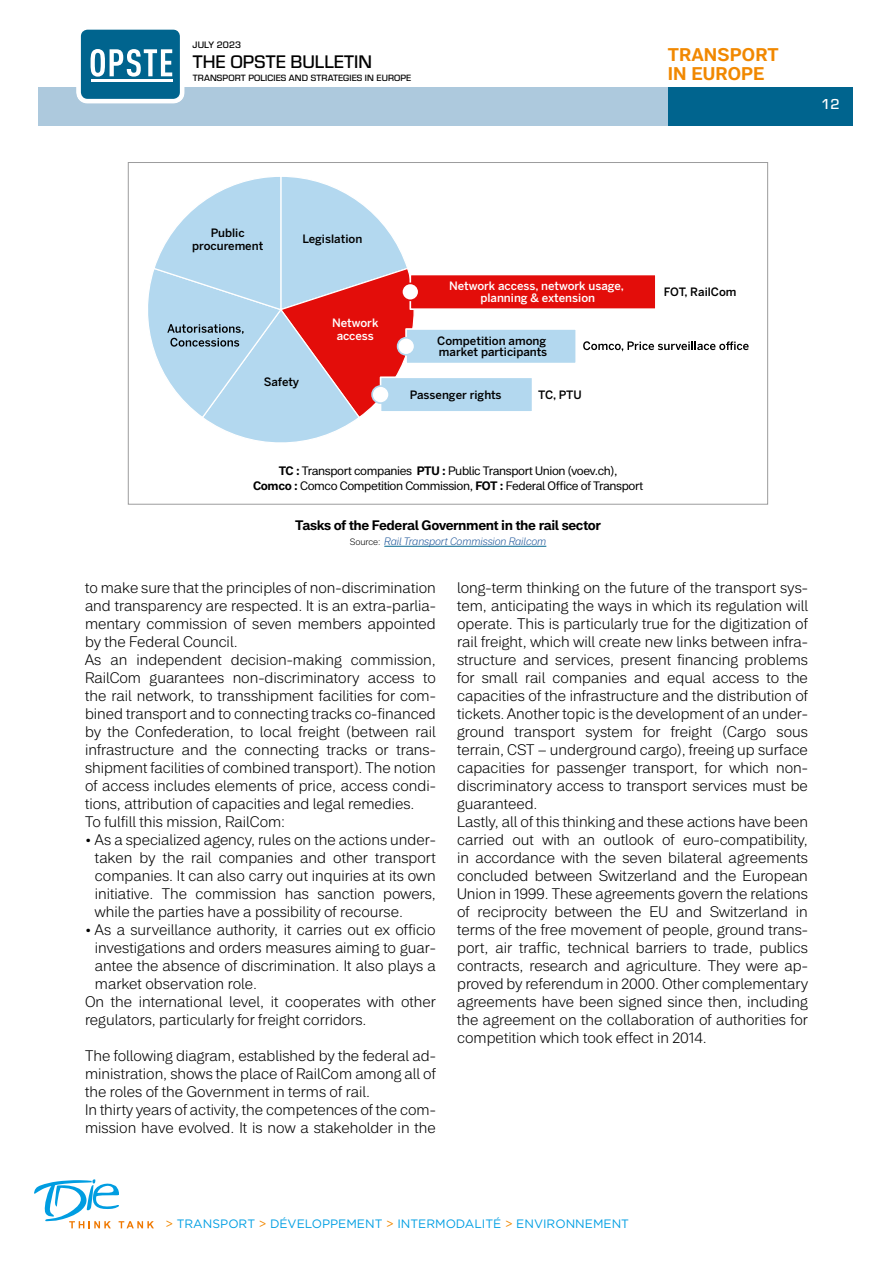
<style>
.page{position:relative;width:893px;height:1263px;background:#fff}
.page>*{position:absolute;margin:0;border:0;box-sizing:border-box;transform-origin:0 0}
.t1{font:500 18.9px "Eurostile";color:#000}
.t2{font:700 18px/19.5px "Peter";letter-spacing:.01em;color:#f18800}
.List_Paragraph{font:300 15px/18px "Peter";color:#000;text-align:justify}
.t3{font:500 15px "Eurostile";color:#fff}
.Légende_gras{font:700 13.5px "Peter";letter-spacing:-.03em;color:#000}
.t4{font:12.15px "Gotham";color:#009fe3}
.Légende_gras-2{font:12px/15px "Peter";letter-spacing:-.03em;color:#000;text-align:center}
.t5{font:500 11.55px/13.8px "Benton Sans";color:#000;text-align:center}
.t6{font:500 11.55px/13.8px "Benton Sans";color:#fff;text-align:center}
.t7{font:italic 300 10.5px "Peter";letter-spacing:-.01em;color:#22599b}
.t8{font:500 9.75px "Eurostile";letter-spacing:.01em;color:#000}
.t9{font:500 9.45px "Eurostile";letter-spacing:.01em;color:#000}
.s1{font-weight:700}
.s2{font-style:normal;font-size:9px;color:#000}
.s3{color:#f18800}
</style>
<div class="page">
<div style="left:38px;top:88px;width:770px;height:38px;background:#adc9dd"></div>
<div style="left:668px;top:88px;width:185px;height:38px;background:#00648e"></div>
<svg style="left:34px;top:1179px;width:120px;height:49px"></svg>
<hr style="left:384px;top:546px;width:162px;height:1px;background:#00648e">
<svg style="left:148px;top:177px;width:266px;height:266px"></svg>
<div style="left:380px;top:376px;width:153px;height:37px;background:#b3d8ef;border:2px solid #fff"></div>
<div style="left:372px;top:386px;width:17px;height:17px;background:#fff;border-radius:50%"></div>
<div style="left:371px;top:385px;width:19px;height:19px;border:2px solid #b3d8ef;border-radius:50%"></div>
<div style="left:405px;top:328px;width:172px;height:36px;background:#b3d8ef;border:2px solid #fff"></div>
<div style="left:398px;top:338px;width:17px;height:17px;background:#fff;border-radius:50%"></div>
<div style="left:397px;top:337px;width:18px;height:19px;border:2px solid #b3d8ef;border-radius:50%"></div>
<div style="left:409px;top:274px;width:248px;height:36px;background:#e30d0a;border:2px solid #fff"></div>
<div style="left:402px;top:283px;width:17px;height:17px;background:#fff;border-radius:50%"></div>
<div style="left:401px;top:283px;width:19px;height:18px;border:2px solid #e30d0a;border-radius:50%"></div>
<svg style="left:583px;top:341px;width:166px;height:10px"></svg>
<svg style="left:76px;top:29px;width:109px;height:75px"></svg>
<hr style="left:91px;top:79px;width:81px;height:3px;background:#fff">
<p class="t8" style="left:193px;top:39px;width:50px">JULY 2023</p>
<p class="t1" style="left:193px;top:51px;width:181px">THE OPSTE BULLETIN</p>
<p class="t9" style="left:193px;top:73px;width:220px">TRANSPORT POLICIES AND STRATEGIES IN EUROPE</p>
<p class="t2" style="left:668px;top:44px;width:113px">TRANSPORT<br>IN EUROPE</p>
<p class="t3" style="left:821px;top:96px;width:20px">12</p>
<p class="t5" style="left:192px;top:225px;width:73px">Public procurement</p>
<p class="t5" style="left:302px;top:232px;width:61px">Legislation</p>
<p class="t5" style="left:264px;top:375px;width:37px">Safety</p>
<p class="t6" style="left:332px;top:315px;width:48px">Network access</p>
<p class="t6" style="left:449px;top:280px;width:176px;line-height:11.6px">Network access, network usage, planning &amp; extension</p>
<p class="t5" style="left:437px;top:334px;width:112px;line-height:11.6px;text-align:left">Competition among market participants</p>
<p class="t5" style="left:410px;top:387px;width:93px">Passenger rights</p>
<p class="t5" style="left:538px;top:387px;width:45px">TC, PTU</p>
<p class="t5" style="left:664px;top:284px;width:74px">FOT, RailCom</p>
<p class="Légende_gras-2" style="left:253px;top:463px;width:392px"><span class="s1">TC :</span> Transport companies <span class="s1">PTU :</span> Public Transport Union (voev.ch),<br><span class="s1">Comco :</span> Comco Competition Commission, <span class="s1">FOT :</span> Federal Office of Transport</p>
<p class="Légende_gras" style="left:295px;top:516px;width:307px">Tasks of the Federal Government in the rail sector</p>
<p class="t7" style="left:350px;top:535px;width:198px"><span class="s2">Source:</span> Rail Transport Commission Railcom</p>
<p class="List_Paragraph" style="left:85px;top:579px;width:352px">to make sure that the principles of non-discrimination and transparency are respected. It is an extra-parlia&shy;mentary commission of seven members appointed by the Federal Council.</p>
<p class="List_Paragraph" style="left:85px;top:651px;width:352px">As an independent decision-making commission, RailCom guarantees non-discriminatory access to the rail network, to transshipment facilities for com&shy;bined transport and to connecting tracks co-financed by the Confederation, to local freight (between rail infrastructure and the connecting tracks or trans&shy;shipment facilities of combined transport). The notion of access includes elements of price, access condi&shy;tions, attribution of capacities and legal remedies.</p>
<p class="List_Paragraph" style="left:85px;top:813px;width:202px">To fulfill this mission, RailCom:</p>
<p class="List_Paragraph" style="left:95px;top:831px;width:342px;text-indent:-10px">• As a specialized agency, rules on the actions under&shy;taken by the rail companies and other transport companies. It can also carry out inquiries at its own initiative. The commission has sanction powers, while the parties have a possibility of recourse.</p>
<p class="List_Paragraph" style="left:95px;top:921px;width:342px;text-indent:-10px">• As a surveillance authority, it carries out ex officio investigations and orders measures aiming to guar&shy;antee the absence of discrimination. It also plays a market observation role.</p>
<p class="List_Paragraph" style="left:85px;top:993px;width:352px">On the international level, it cooperates with other regulators, particularly for freight corridors.</p>
<p class="List_Paragraph" style="left:85px;top:1047px;width:352px">The following diagram, established by the federal ad&shy;ministration, shows the place of RailCom among all of the roles of the Government in terms of rail.</p>
<p class="List_Paragraph" style="left:85px;top:1101px;width:352px">In thirty years of activity, the competences of the com&shy;mission have evolved. It is now a stakeholder in the</p>
<p class="List_Paragraph" style="left:457px;top:579px;width:352px">long-term thinking on the future of the transport sys&shy;tem, anticipating the ways in which its regulation will operate. This is particularly true for the digitization of rail freight, which will create new links between infra&shy;structure and services, present financing problems for small rail companies and equal access to the capacities of the infrastructure and the distribution of tickets. Another topic is the development of an under&shy;ground transport system for freight (Cargo sous terrain, CST – underground cargo), freeing up surface capacities for passenger transport, for which non&shy;discriminatory access to transport services must be guaranteed.</p>
<p class="List_Paragraph" style="left:457px;top:813px;width:352px">Lastly, all of this thinking and these actions have been carried out with an outlook of euro-compatibility, in accordance with the seven bilateral agreements concluded between Switzerland and the European Union in 1999. These agreements govern the relations of reciprocity between the EU and Switzerland in terms of the free movement of people, ground trans&shy;port, air traffic, technical barriers to trade, publics contracts, research and agriculture. They were ap&shy;proved by referendum in 2000. Other complementary agreements have been signed since then, including the agreement on the collaboration of authorities for competition which took effect in 2014.</p>
<p class="t4" style="left:165px;top:1216px;width:465px"><span class="s3">&gt;</span> TRANSPORT <span class="s3">&gt;</span> DÉVELOPPEMENT <span class="s3">&gt;</span> INTERMODALITÉ <span class="s3">&gt;</span> ENVIRONNEMENT</p>
</div>
